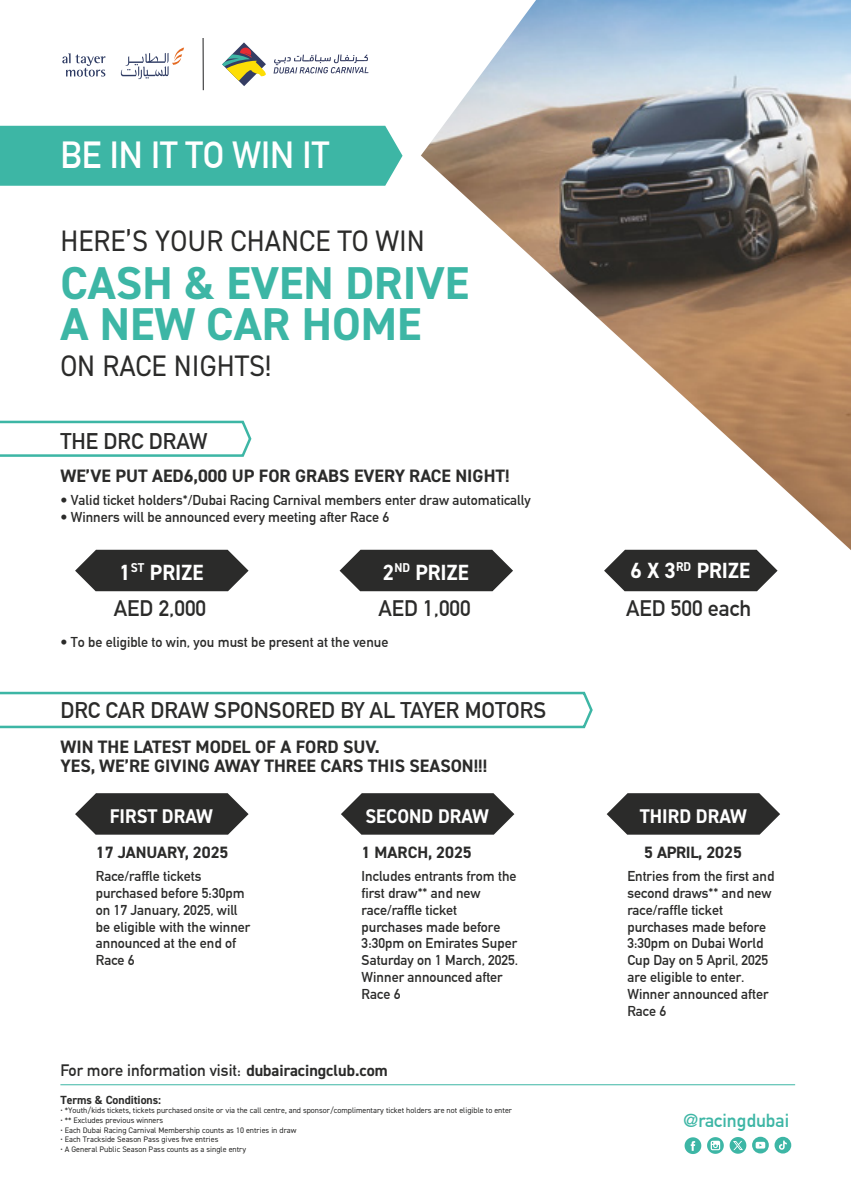
<style>
.page{position:relative;width:851px;height:1191px;background:#fff}
.page>*{position:absolute;margin:0;border:0;box-sizing:border-box;transform-origin:0 0}
.t1{font:700 46.2px/41.2px "DIN2014";color:#3db6a5}
.t2{font:700 37px "DIN Alternate";color:#fff;scale:.95 1}
.t3{font:29.6px "DIN2014";color:#2b2b2a;scale:.95 1}
.t4{font:700 22.2px "DIN Alternate";color:#2b2b2a}
.t5{font:700 22px "DIN2014";color:#fff;scale:.95 1}
.t6{font:700 22px "DIN Alternate";color:#2b2b2a}
.t7{font:700 19.8px "DIN2014";color:#fff;scale:.95 1}
.t8{font:700 18.4px "DIN Alternate";color:#3db6a5}
.t9{font:700 18px/19.6px "DIN2014";color:#2b2b2a}
.t10{font:700 16.4px "DIN2014";color:#2b2b2a}
.t11{font:700 16.2px "DIN Alternate";color:#2b2b2a}
.t12{font:700 14px/16.8px "DIN Alternate";color:#2b2b2a}
.t13{font:700 11.8px "DIN2014";letter-spacing:-.005em;color:#2b2b2a}
.t14{font:8px "DIN2014";color:#2b2b2a}
.s1{font-family:"DIN2014"}
</style>
<div class="page">
<svg style="left:0;top:691px;width:593px;height:38px"></svg>
<svg style="left:0;top:420px;width:252px;height:37px"></svg>
<svg style="left:75px;top:550px;width:173px;height:41px;background:#434342"></svg>
<svg style="left:339px;top:550px;width:174px;height:41px;background:#444443"></svg>
<svg style="left:604px;top:550px;width:173px;height:41px;background:#434342"></svg>
<svg style="left:707px;top:1137px;width:16px;height:16px"></svg>
<svg style="left:684px;top:1137px;width:17px;height:17px"></svg>
<svg style="left:752px;top:1136px;width:16px;height:17px"></svg>
<svg style="left:729px;top:1137px;width:17px;height:16px"></svg>
<svg style="left:774px;top:1136px;width:17px;height:17px"></svg>
<svg style="left:121px;top:48px;width:63px;height:31px"></svg>
<svg style="left:62px;top:53px;width:43px;height:24px"></svg>
<hr style="left:203px;top:38px;width:1px;height:52px;background:#1d1d1e">
<svg style="left:273px;top:54px;width:95px;height:20px"></svg>
<svg style="left:222px;top:42px;width:44px;height:44px"></svg>
<hr style="left:60px;top:1084px;width:735px;height:1px;background:#3db6a5">
<div style="left:0;top:126px;width:402px;height:60px;background:#3db6a5"></div>
<img style="left:421px;top:0;width:429px;height:550px">
<svg style="left:75px;top:793px;width:173px;height:41px;background:#444443"></svg>
<svg style="left:341px;top:793px;width:173px;height:41px;background:#444443"></svg>
<svg style="left:606px;top:793px;width:174px;height:41px;background:#454544"></svg>
<h2 class="t2" style="left:60px;top:127px;width:284px">BE IN IT TO WIN IT</h2>
<h3 class="t3" style="left:60px;top:222px;width:385px">HERE’S YOUR CHANCE TO WIN</h3>
<h1 class="t1" style="left:60px;top:262px;width:410px">CASH &amp; EVEN DRIVE<br>A NEW CAR HOME</h1>
<h3 class="t3" style="left:60px;top:347px;width:223px">ON RACE NIGHTS!</h3>
<h3 class="t4" style="left:60px;top:424px;width:149px">THE DRC DRAW</h3>
<p class="t9" style="left:60px;top:466px;width:450px">WE’VE PUT AED6,000 UP FOR GRABS EVERY RACE NIGHT!</p>
<p class="t12" style="left:60px;top:490px;width:472px">• Valid ticket holders*/Dubai Racing Carnival members enter draw automatically</p>
<p class="t12" style="left:60px;top:507px;width:330px">• Winners will be announced every meeting after Race 6</p>
<h3 class="t5" style="left:119px;top:557px;width:90px">1<sup>ST</sup> PRIZE</h3>
<h3 class="t6" style="left:114px;top:591px;width:94px">AED 2,000</h3>
<h3 class="t5" style="left:383px;top:557px;width:92px">2<sup>ND</sup> PRIZE</h3>
<h3 class="t6" style="left:378px;top:591px;width:94px">AED 1,000</h3>
<p class="t12" style="left:60px;top:632px;width:329px">• To be eligible to win, you must be present at the venue</p>
<h3 class="t4" style="left:60px;top:693px;width:487px">DRC CAR DRAW SPONSORED BY AL TAYER MOTORS</h3>
<p class="t9" style="left:60px;top:736px;width:428px">WIN THE LATEST MODEL OF A FORD SUV.<br>YES, WE’RE GIVING AWAY THREE CARS THIS SEASON!!!</p>
<h3 class="t7" style="left:110px;top:803px;width:110px">FIRST DRAW</h3>
<p class="t10" style="left:96px;top:841px;width:134px">17 JANUARY, 2025</p>
<p class="t12" style="left:96px;top:867px;width:156px">Race/raffle tickets purchased before 5:30pm on 17 January, 2025, will be eligible with the winner announced at the end of<br>Race 6</p>
<h3 class="t7" style="left:365px;top:803px;width:132px">SECOND DRAW</h3>
<p class="t10" style="left:361px;top:841px;width:112px">1 MARCH, 2025</p>
<p class="t12" style="left:361px;top:867px;width:158px">Includes entrants from the first draw** and new race/raffle ticket purchases made before<br>3:30pm on Emirates Super<br>Saturday on 1 March, 2025.<br>Winner announced after<br>Race 6</p>
<p class="t11" style="left:60px;top:1057px;width:329px">For more information visit: <span class="s1">dubairacingclub.com</span></p>
<p class="t13" style="left:60px;top:1091px;width:102px">Terms &amp; Conditions:</p>
<p class="t14" style="left:60px;top:1105px;width:453px">• *Youth/kids tickets, tickets purchased onsite or via the call centre, and sponsor/complimentary ticket holders are not eligible to enter</p>
<p class="t14" style="left:60px;top:1115px;width:104px">• ** Excludes previous winners</p>
<p class="t14" style="left:60px;top:1124px;width:237px">• Each Dubai Racing Carnival Membership counts as 10 entries in draw</p>
<p class="t14" style="left:60px;top:1134px;width:159px">• Each Trackside Season Pass gives five entries</p>
<p class="t14" style="left:60px;top:1144px;width:187px">• A General Public Season Pass counts as a single entry</p>
<h3 class="t5" style="left:630px;top:556px;width:127px">6 X 3<sup>RD</sup> PRIZE</h3>
<h3 class="t6" style="left:626px;top:591px;width:127px">AED 500 each</h3>
<h3 class="t7" style="left:639px;top:803px;width:114px">THIRD DRAW</h3>
<p class="t10" style="left:644px;top:841px;width:99px">5 APRIL, 2025</p>
<p class="t12" style="left:627px;top:867px;width:148px">Entries from the first and second draws** and new race/raffle ticket purchases made before<br>3:30pm on Dubai World<br>Cup Day on 5 April, 2025 are eligible to enter.<br>Winner announced after<br>Race 6</p>
<h3 class="t8" style="left:683px;top:1106px;width:107px">@racingdubai</h3>
</div>
